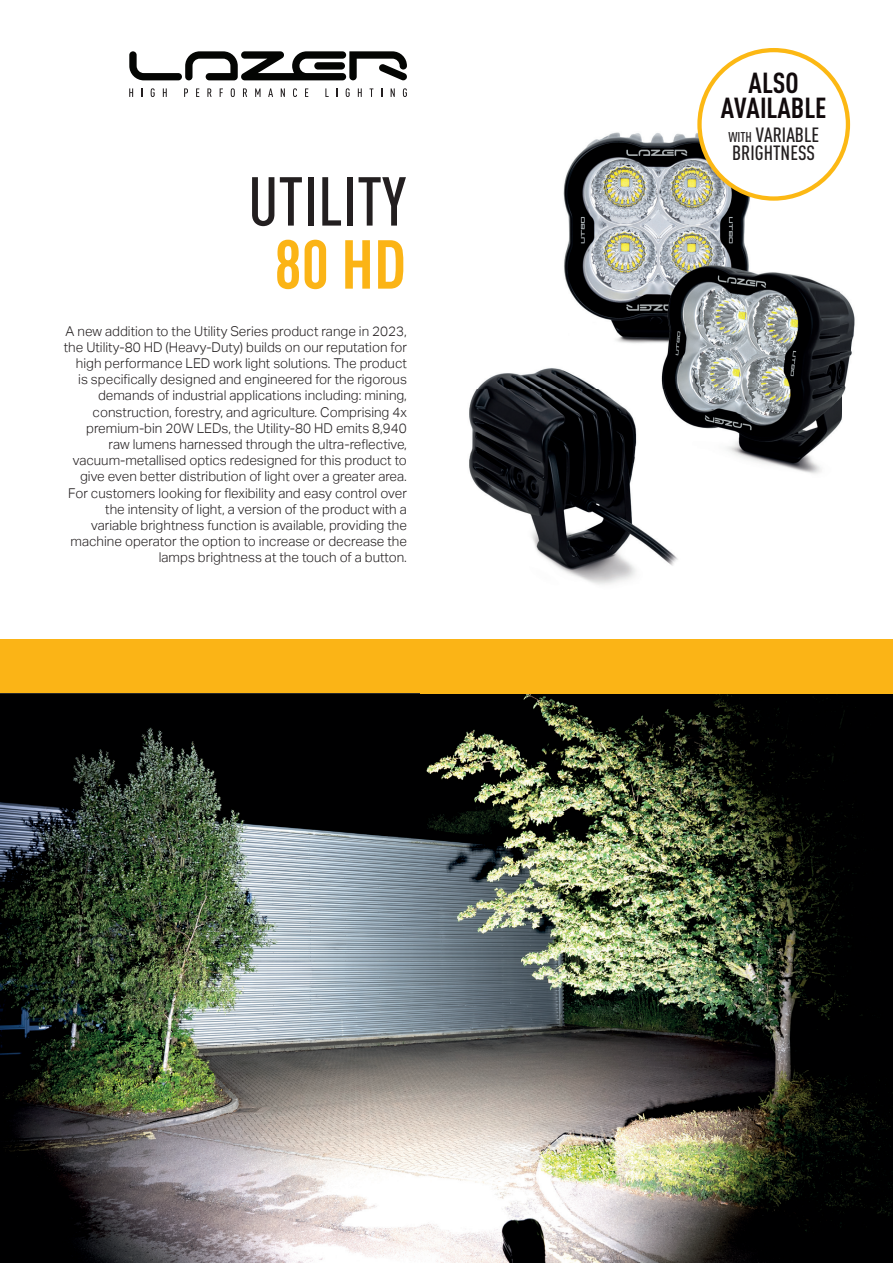
<style>
.page{position:relative;width:893px;height:1263px;background:#fff}
.page>*{position:absolute;margin:0;border:0;box-sizing:border-box;transform-origin:0 0}
.t1{font:500 condensed 67.95px "DINOT";color:#231f20}
.t2{font:700 condensed 67.95px "DINOT";color:#fbb416}
.t3{font:700 condensed 28.65px/25px "DINOT";color:#110a0c;text-align:center}
.t4{font:500 condensed 20.4px/17.9px "DINOT";color:#231f20}
.t5{font:300 13.5px/16.2px "Aktiv Grotesk";color:#231f20;text-align:right}
.s1{font-size:13.95px}
</style>
<div class="page">
<svg style="left:129px;top:51px;width:278px;height:29px"></svg>
<svg style="left:129px;top:88px;width:4px;height:9px"></svg>
<svg style="left:151px;top:88px;width:4px;height:9px"></svg>
<svg style="left:163px;top:88px;width:4px;height:9px"></svg>
<svg style="left:184px;top:88px;width:4px;height:9px"></svg>
<svg style="left:196px;top:88px;width:3px;height:9px"></svg>
<svg style="left:207px;top:88px;width:5px;height:9px"></svg>
<svg style="left:220px;top:88px;width:3px;height:9px"></svg>
<svg style="left:231px;top:88px;width:4px;height:9px"></svg>
<svg style="left:243px;top:88px;width:4px;height:9px"></svg>
<svg style="left:255px;top:88px;width:6px;height:9px"></svg>
<svg style="left:268px;top:88px;width:5px;height:9px"></svg>
<svg style="left:281px;top:88px;width:4px;height:9px"></svg>
<svg style="left:293px;top:88px;width:4px;height:9px"></svg>
<svg style="left:305px;top:88px;width:3px;height:9px"></svg>
<svg style="left:325px;top:88px;width:4px;height:9px"></svg>
<svg style="left:346px;top:88px;width:4px;height:9px"></svg>
<svg style="left:358px;top:88px;width:4px;height:9px"></svg>
<svg style="left:370px;top:88px;width:3px;height:9px"></svg>
<svg style="left:391px;top:88px;width:4px;height:9px"></svg>
<svg style="left:403px;top:88px;width:4px;height:9px"></svg>
<img style="left:0;top:693px;width:893px;height:570px">
<div style="left:0;top:639px;width:893px;height:54px;background:#fbb416"></div>
<img style="left:421px;top:90px;width:472px;height:720px">
<div style="left:699px;top:50px;width:149px;height:149px;background:#fff;border-radius:50%"></div>
<div style="left:697px;top:48px;width:153px;height:153px;border:4px solid #fcb814;border-radius:50%"></div>
<h1 class="t1" style="left:248px;top:161px;width:159px">UTILITY</h1>
<h1 class="t2" style="left:274px;top:223px;width:133px">80 HD</h1>
<p class="t5" style="left:64px;top:323px;width:345px">A new addition to the Utility Series product range in 2023, the Utility-80 HD (Heavy-Duty) builds on our reputation for high performance LED work light solutions. The product is specifically designed and engineered for the rigorous demands of industrial applications including: mining, construction, forestry, and agriculture. Comprising 4x premium-bin 20W LEDs, the Utility-80 HD emits 8,940 raw lumens harnessed through the ultra-reflective, vacuum-metallised optics redesigned for this product to give even better distribution of light over a greater area.<br>For customers looking for flexibility and easy control over the intensity of light, a version of the product with a variable brightness function is available, providing the machine operator the option to increase or decrease the lamps brightness at the touch of a button.</p>
<h2 class="t3" style="left:721px;top:70px;width:107px">ALSO<br>AVAILABLE</h2>
<h3 class="t4" style="left:728px;top:126px;width:92px"><span class="s1">WITH</span> VARIABLE<br>BRIGHTNESS</h3>
</div>
